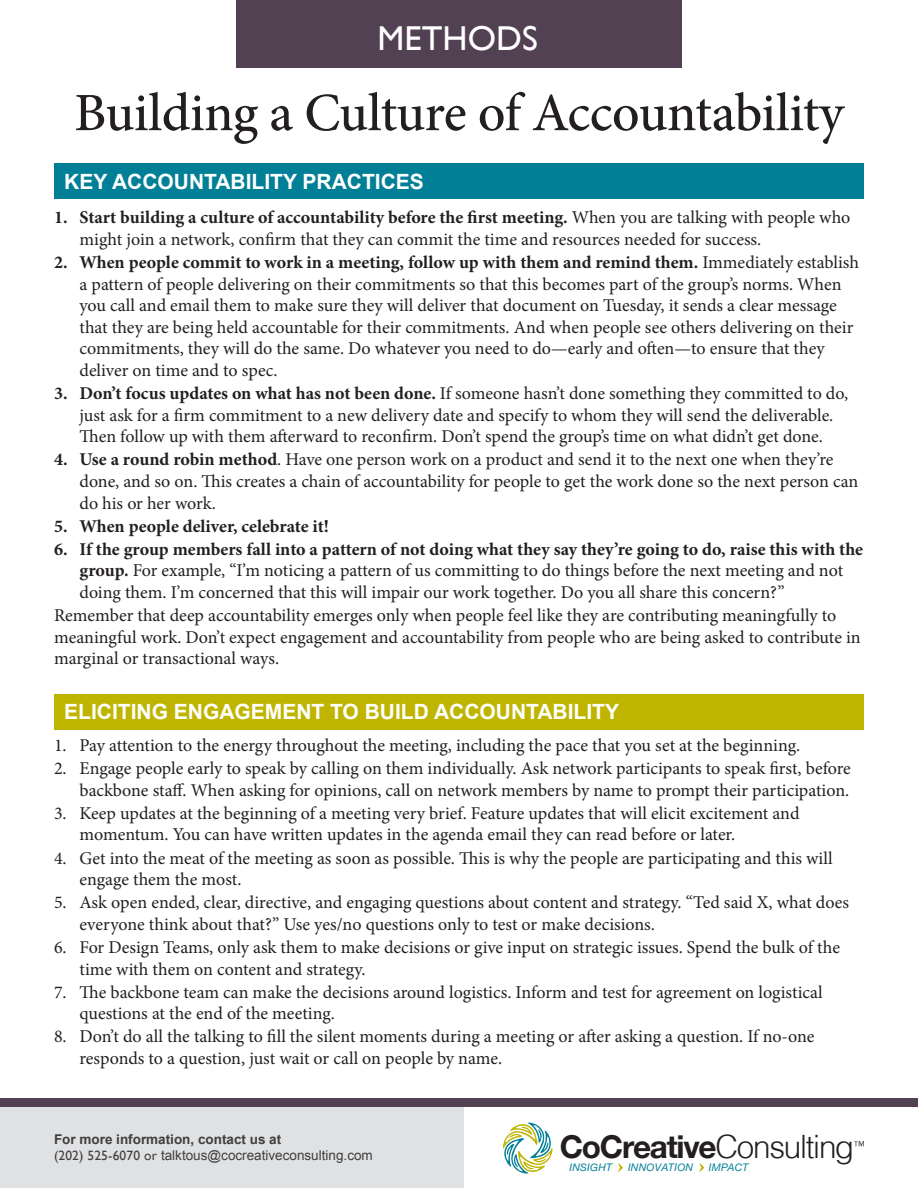
<style>
.page{position:relative;width:918px;height:1188px;background:#fff}
.page>*{position:absolute;margin:0;border:0;box-sizing:border-box;transform-origin:0 0}
.t1{font:500 54px "Minion Pro";letter-spacing:-.01em;color:#231f20}
.t2{font:34.5px "Gill Sans";color:#fff}
.t3{font:700 31.5px "Context Reprise S Si";letter-spacing:-.04em;color:#231f20}
.t4{font:700 21px "Arial";color:#fff}
.t5{font:18px/21.6px "Minion Pro";letter-spacing:-.005em;color:#231f20}
.t6{font:700 18px "Minion Pro";letter-spacing:-.005em;color:#231f20}
.t7{font:13.5px/16.5px "Arial";color:#3f3f3f}
.t8{font:300 12px "Context Light S Si";color:#231f20}
.t9{font:italic 10.5px "Context Reprise S Si";letter-spacing:.02em;color:#007f97}
.s1{font-weight:700}
.s2{font-family:"Gill Sans"}
.s3{font-family:"Context Light S Si";font-weight:300}
</style>
<div class="page">
<div style="left:54px;top:163px;width:810px;height:36px;background:#007f97"></div>
<div style="left:54px;top:694px;width:810px;height:36px;background:#bfb500"></div>
<div style="left:236px;top:0;width:445px;height:67px;background:#524053"></div>
<div style="left:0;top:1107px;width:464px;height:81px;background:#e0e1e3"></div>
<svg style="left:503px;top:1122px;width:50px;height:52px"></svg>
<svg style="left:618px;top:1163px;width:5px;height:9px"></svg>
<svg style="left:699px;top:1163px;width:5px;height:9px"></svg>
<div style="left:0;top:1099px;width:918px;height:8px;background:#524053"></div>
<p class="t2" style="left:378px;top:18px;width:162px">METHODS</p>
<p class="t1" style="left:74px;top:76px;width:771px">Building a Culture of Accountability</p>
<p class="t4" style="left:64px;top:168px;width:361px">KEY ACCOUNTABILITY PRACTICES</p>
<p class="t5" style="left:80px;top:207px;width:772px;text-indent:-26px"><span class="s1">1. Start building a culture of accountability before the first meeting.</span> When you are talking with people who might join a network, confirm that they can commit the time and resources needed for success.</p>
<p class="t5" style="left:80px;top:252px;width:781px;text-indent:-26px"><span class="s1">2. When people commit to work in a meeting, follow up with them and remind them.</span> Immediately establish a pattern of people delivering on their commitments so that this becomes part of the group’s norms. When you call and email them to make sure they will deliver that document on Tuesday, it sends a clear message that they are being held accountable for their commitments. And when people see others delivering on their commitments, they will do the same. Do whatever you need to do—early and often—to ensure that they deliver on time and to spec.</p>
<p class="t5" style="left:54px;top:383px;width:796px;text-align:center"><span class="s1">3. Don’t focus updates on what has not been done.</span> If someone hasn’t done something they committed to do, just ask for a firm commitment to a new delivery date and specify to whom they will send the deliverable.<br>Then follow up with them afterward to reconfirm. Don’t spend the group’s time on what didn’t get done.</p>
<p class="t5" style="left:80px;top:449px;width:780px;text-indent:-26px"><span class="s1">4. Use a round robin method</span>. Have one person work on a product and send it to the next one when they’re done, and so on. This creates a chain of accountability for people to get the work done so the next person can do his or her work.</p>
<p class="t6" style="left:54px;top:513px;width:277px">5. When people deliver, celebrate it!</p>
<p class="t5" style="left:80px;top:538px;width:785px;text-indent:-26px"><span class="s1">6. If the group members fall into a pattern of not doing what they say they’re going to do, raise this with the group.</span> For example, “I’m noticing a pattern of us committing to do things before the next meeting and not doing them. I’m concerned that this will impair our work together. Do you all share this concern?”</p>
<p class="t5" style="left:54px;top:605px;width:808px">Remember that deep accountability emerges only when people feel like they are contributing meaningfully to meaningful work. Don’t expect engagement and accountability from people who are being asked to contribute in marginal or transactional ways.</p>
<p class="t4" style="left:64px;top:697px;width:556px">ELICITING ENGAGEMENT TO BUILD ACCOUNTABILITY</p>
<p class="t5" style="left:54px;top:735px;width:748px">1. Pay attention to the energy throughout the meeting, including the pace that you set at the beginning.</p>
<p class="t5" style="left:54px;top:758px;width:798px;text-align:right">2. Engage people early to speak by calling on them individually. Ask network participants to speak first, before backbone staff. When asking for opinions, call on network members by name to prompt their participation.</p>
<p class="t5" style="left:80px;top:802px;width:722px;text-indent:-26px">3. Keep updates at the beginning of a meeting very brief. Feature updates that will elicit excitement and momentum. You can have written updates in the agenda email they can read before or later.</p>
<p class="t5" style="left:80px;top:847px;width:755px;text-indent:-26px">4. Get into the meat of the meeting as soon as possible. This is why the people are participating and this will engage them the most.</p>
<p class="t5" style="left:80px;top:892px;width:771px;text-indent:-26px">5. Ask open ended, clear, directive, and engaging questions about content and strategy. “Ted said X, what does everyone think about that?” Use yes/no questions only to test or make decisions.</p>
<p class="t5" style="left:80px;top:937px;width:762px;text-indent:-26px">6. For Design Teams, only ask them to make decisions or give input on strategic issues. Spend the bulk of the time with them on content and strategy.</p>
<p class="t5" style="left:80px;top:981px;width:745px;text-indent:-26px">7. The backbone team can make the decisions around logistics. Inform and test for agreement on logistical questions at the end of the meeting.</p>
<p class="t5" style="left:80px;top:1026px;width:736px;text-indent:-26px">8. Don’t do all the talking to fill the silent moments during a meeting or after asking a question. If no-one responds to a question, just wait or call on people by name.</p>
<p class="t7" style="left:54px;top:1131px;width:320px"><span class="s1">For more information, contact us at<br></span><span class="s2">(202) 525-6070 or</span> talktous@cocreativeconsulting.com</p>
<p class="t3" style="left:560px;top:1127px;width:296px">CoCreative<span class="s3">Consulting</span></p>
<p class="t8" style="left:854px;top:1138px;width:13px">™</p>
<p class="t9" style="left:570px;top:1161px;width:44px">INSIGHT</p>
<p class="t9" style="left:628px;top:1161px;width:67px">INNOVATION</p>
<p class="t9" style="left:709px;top:1161px;width:41px">IMPACT</p>
</div>
